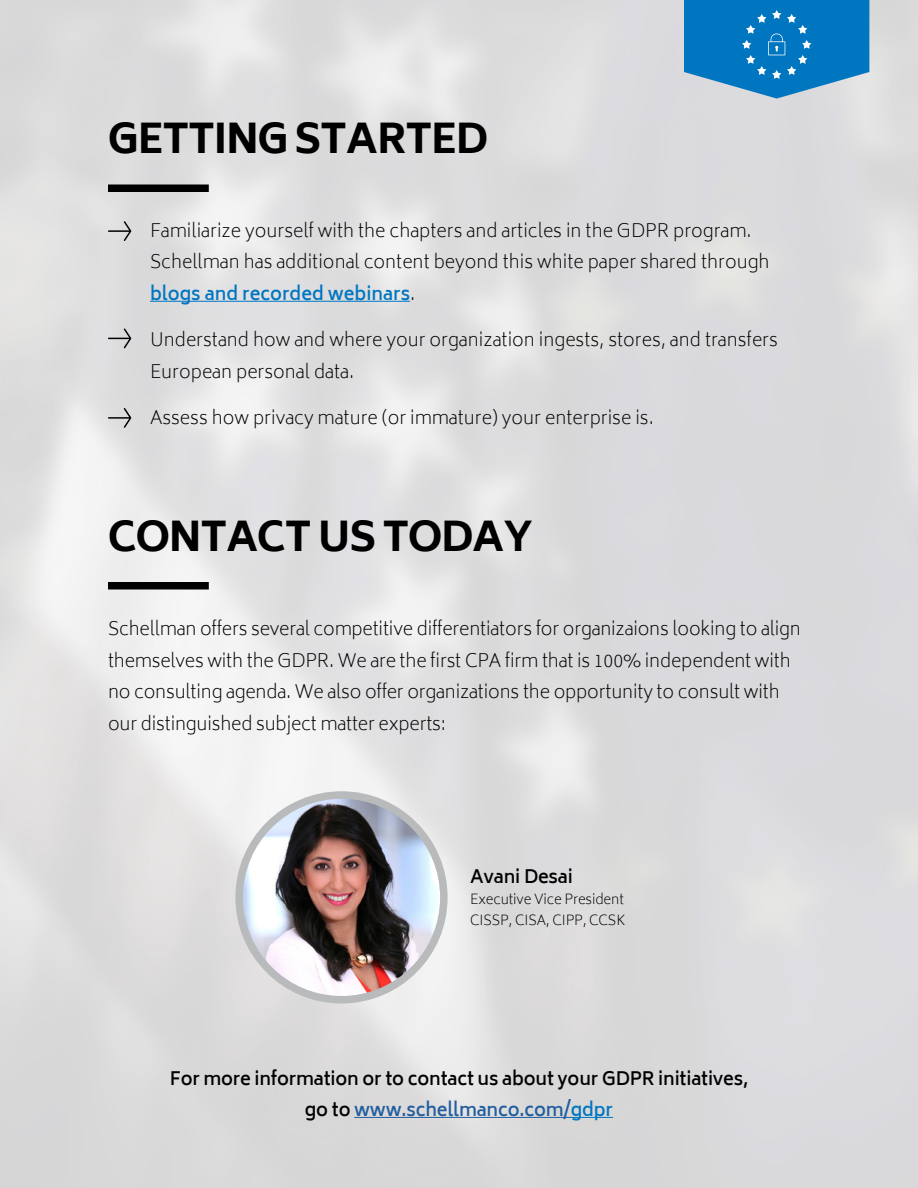
<style>
.page{position:relative;width:918px;height:1188px;background:#fff}
.page>*{position:absolute;margin:0;border:0;box-sizing:border-box;transform-origin:0 0}
.t1{font:800 40.5px "Biryani";letter-spacing:-.03em;color:#000}
.t2{font:200 18px/31.5px "Biryani";color:#000}
.t3{font:600 18px "Biryani";letter-spacing:-.01em;color:#000}
.t4{font:600 18px "Biryani";letter-spacing:-.01em;color:#215e9e}
.t5{font:200 13.5px/21px "Biryani";letter-spacing:-.01em;color:#000}
.s1{font-weight:600;color:#0076c0}
.s2{color:#000}
.s3{color:#0076c0}
</style>
<div class="page">
<svg style="left:684px;top:0;width:185px;height:99px;background:#2688c6"></svg>
<hr style="left:150px;top:301px;width:260px;height:1px;background:#0076c0">
<hr style="left:354px;top:1117px;width:217px;height:1px;background:#215e9e">
<hr style="left:571px;top:1117px;width:42px;height:1px;background:#0076c0">
<div style="left:108px;top:184px;width:101px;height:8px;background:#000"></div>
<div style="left:108px;top:582px;width:101px;height:8px;background:#000"></div>
<img style="left:239px;top:795px;width:205px;height:205px;border-radius:102px">
<div style="left:235px;top:791px;width:213px;height:213px;border:8px solid #b8babc;border-radius:50%"></div>
<svg style="left:108px;top:221px;width:23px;height:20px"></svg>
<svg style="left:108px;top:328px;width:23px;height:20px"></svg>
<svg style="left:108px;top:408px;width:23px;height:20px"></svg>
<h2 class="t1" style="left:108px;top:115px;width:382px">GETTING STARTED</h2>
<p class="t2" style="left:150px;top:215px;width:621px">Familiarize yourself with the chapters and articles in the GDPR program.<br>Schellman has additional content beyond this white paper shared through <span class="s1">blogs and recorded webinars</span>.</p>
<p class="t2" style="left:150px;top:324px;width:629px">Understand how and where your organization ingests, stores, and transfers<br>European personal data.</p>
<p class="t2" style="left:150px;top:402px;width:505px">Assess how privacy mature (or immature) your enterprise is.</p>
<h2 class="t1" style="left:108px;top:513px;width:426px">CONTACT US TODAY</h2>
<p class="t2" style="left:108px;top:613px;width:694px">Schellman offers several competitive differentiators for organizaions looking to align themselves with the GDPR. We are the first CPA firm that is 100% independent with no consulting agenda. We also offer organizations the opportunity to consult with our distinguished subject matter experts:</p>
<p class="t3" style="left:470px;top:866px;width:104px">Avani Desai</p>
<p class="t5" style="left:470px;top:889px;width:157px">Executive Vice President<br>CISSP, CISA, CIPP, CCSK</p>
<p class="t3" style="left:170px;top:1068px;width:580px">For more information or to contact us about your GDPR initiatives,</p>
<p class="t4" style="left:305px;top:1099px;width:310px"><span class="s2">go to</span> www.schellmanco.com/<span class="s3">gdpr</span></p>
</div>
